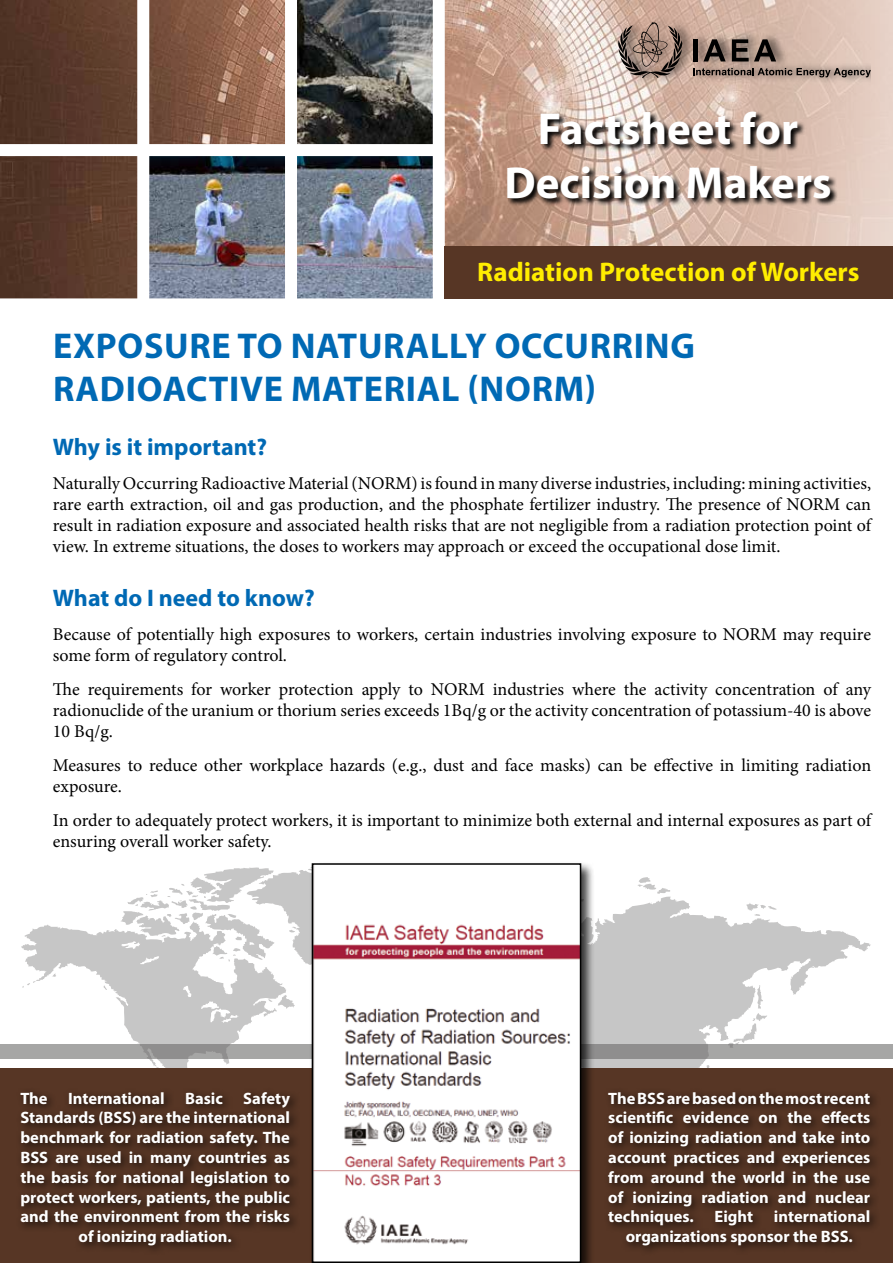
<style>
.page{position:relative;width:893px;height:1263px;background:#fff}
.page>*{position:absolute;margin:0;border:0;box-sizing:border-box;transform-origin:0 0}
.t1{font:700 45px/54px "Myriad Pro";color:#fff;text-align:center}
.t2{font:700 36px/43.2px "Myriad Pro";letter-spacing:.02em;color:#0069b4}
.t3{font:700 27px "Myriad Pro";color:#ffed00}
.t4{font:700 24px "Myriad Pro";color:#0069b4}
.t5{font:18px/21px "Minion Pro";color:#000}
.t6{font:700 16.5px/19.8px "Myriad Pro";color:#fff;text-align:center}
</style>
<div class="page">
<svg style="left:638px;top:877px;width:32px;height:17px"></svg>
<svg style="left:596px;top:896px;width:275px;height:76px;fill:#c6c6c6"></svg>
<svg style="left:21px;top:924px;width:250px;height:48px;fill:#c6c6c6"></svg>
<svg style="left:121px;top:867px;width:188px;height:99px"></svg>
<img style="left:0;top:0;width:893px;height:298px">
<img style="left:297px;top:0;width:136px;height:298px">
<img style="left:149px;top:156px;width:136px;height:142px">
<div style="left:137px;top:0;width:12px;height:304px;background:#fff"></div>
<div style="left:433px;top:0;width:12px;height:304px;background:#fff"></div>
<div style="left:0;top:144px;width:439px;height:12px;background:#fff"></div>
<div style="left:285px;top:0;width:12px;height:304px;background:#fff"></div>
<div style="left:0;top:1069px;width:893px;height:194px;background:#573625"></div>
<div style="left:16px;top:1087px;width:284px;height:169px;background:#000;opacity:.75"></div>
<div style="left:604px;top:1087px;width:277px;height:169px;background:#000;opacity:.75"></div>
<svg style="left:0;top:972px;width:893px;height:266px"></svg>
<div style="left:309px;top:861px;width:287px;height:402px;background:#000;opacity:.75"></div>
<img style="left:315px;top:866px;width:263px;height:394px">
<div style="left:312px;top:863px;width:269px;height:400px;border:2px solid #000"></div>
<div style="left:444px;top:246px;width:449px;height:52px;background:#573625"></div>
<svg style="left:507px;top:111px;width:331px;height:96px;background:#a08a7e"></svg>
<div style="left:618px;top:15px;width:253px;height:70px;background:#000;opacity:.62"></div>
<svg style="left:618px;top:22px;width:65px;height:56px;background:#917b70"></svg>
<div style="left:693px;top:39px;width:5px;height:22px;background:#000"></div>
<svg style="left:703px;top:39px;width:23px;height:22px"></svg>
<svg style="left:732px;top:39px;width:44px;height:22px"></svg>
<svg style="left:693px;top:68px;width:178px;height:9px;background:#7c6c64"></svg>
<h1 class="t1" style="left:505px;top:100px;width:329px">Factsheet for<br>Decision Makers</h1>
<h3 class="t3" style="left:477px;top:254px;width:384px">Radiation Protection of Workers</h3>
<h2 class="t2" style="left:53px;top:323px;width:643px">EXPOSURE TO NATURALLY OCCURRING<br>RADIOACTIVE MATERIAL (NORM)</h2>
<h3 class="t4" style="left:53px;top:432px;width:216px">Why is it important?</h3>
<p class="t5" style="left:53px;top:473px;width:820px;text-align:justify">Naturally Occurring Radioactive Material (NORM) is found in many diverse industries, including: mining activities, rare earth extraction, oil and gas production, and the phosphate fertilizer industry. The presence of NORM can result in radiation exposure and associated health risks that are not negligible from a radiation protection point of view. In extreme situations, the doses to workers may approach or exceed the occupational dose limit.</p>
<h3 class="t4" style="left:53px;top:583px;width:263px">What do I need to know?</h3>
<p class="t5" style="left:53px;top:624px;width:820px">Because of potentially high exposures to workers, certain industries involving exposure to NORM may require some form of regulatory control.</p>
<p class="t5" style="left:53px;top:679px;width:820px;text-align:justify">The requirements for worker protection apply to NORM industries where the activity concentration of any radionuclide of the uranium or thorium series exceeds 1Bq/g or the activity concentration of potassium-40 is above 10 Bq/g.</p>
<p class="t5" style="left:53px;top:755px;width:820px">Measures to reduce other workplace hazards (e.g., dust and face masks) can be effective in limiting radiation exposure.</p>
<p class="t5" style="left:53px;top:809px;width:820px">In order to adequately protect workers, it is important to minimize both external and internal exposures as part of ensuring overall worker safety.</p>
<p class="t6" style="left:20px;top:1087px;width:271px">The International Basic Safety Standards (BSS) are the international benchmark for radiation safety. The BSS are used in many countries as the basis for national legislation to protect workers, patients, the public and the environment from the risks of ionizing radiation.</p>
<p class="t6" style="left:608px;top:1087px;width:263px;text-align:justify">The BSS are based on the most recent scientific evidence on the effects of ionizing radiation and take into account practices and experiences from around the world in the use of ionizing radiation and nuclear techniques.</p>
<p class="t6" style="left:626px;top:1206px;width:246px;text-align:left;text-indent:148px">international organizations sponsor the BSS.</p>
<p class="t6" style="left:714px;top:1206px;width:40px">Eight</p>
</div>
